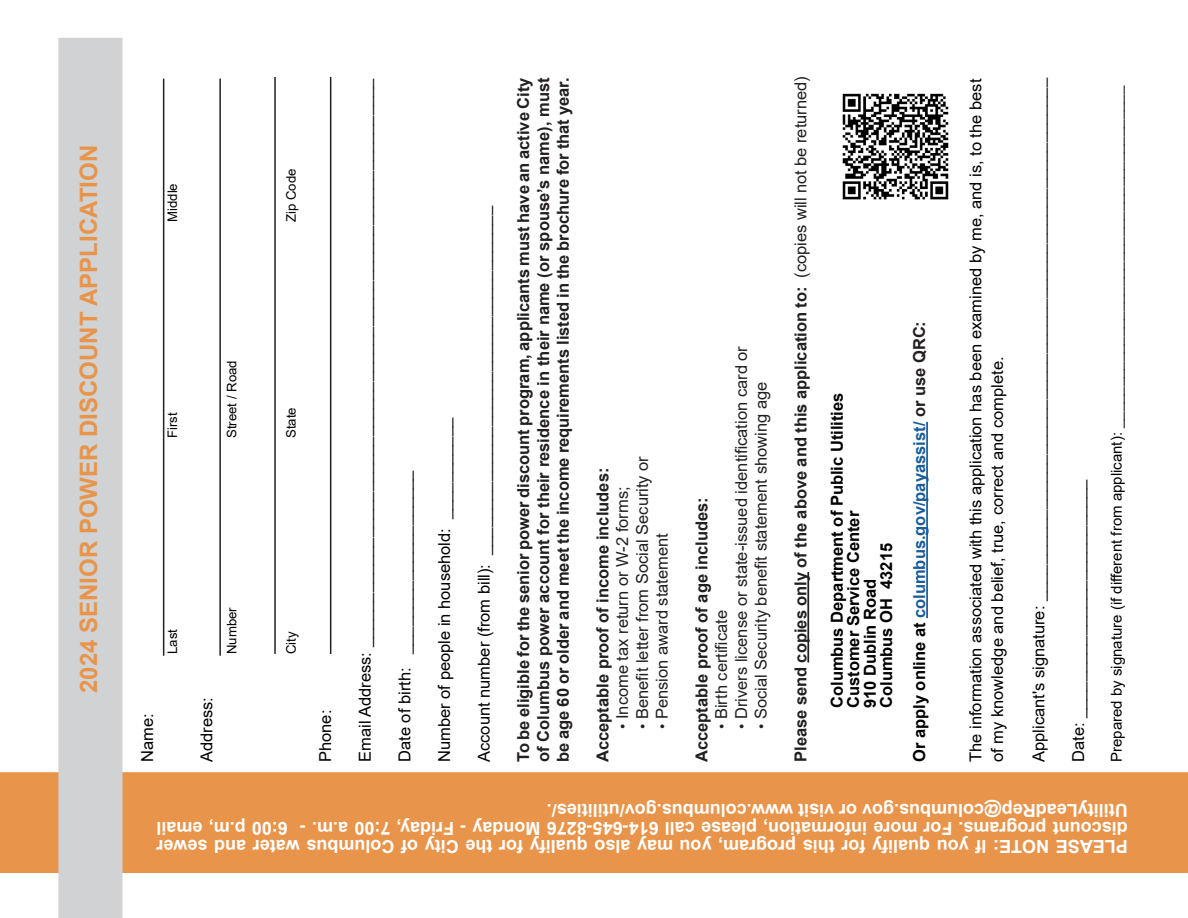
<style>
.page{position:relative;width:1188px;height:918px;background:#fff}
.page>*{position:absolute;margin:0;border:0;box-sizing:border-box;transform-origin:0 0}
.t1{font:700 24px "Arial";color:#e8954b}
.t2{font:700 18px/18px "Arial";color:#fff;text-align:justify}
.t3{font:16.5px/21.6px "Arial";color:#000}
.t4{font:700 16.5px/19.8px "Arial";color:#231f20;text-align:justify}
.t5{font:16.5px "Arial";color:#231f20}
.t6{font:700 16.5px "Arial";color:#000}
.t7{font:700 16.5px "Arial";color:#175d9e}
.t8{font:15px "Arial";color:#000}
.t9{font:13.2px "Arial";color:#000}
.s1{font-size:15px}
.s2{font-weight:400}
.s3{color:#000}
.s4{color:#231f20}
</style>
<div class="page">
<div style="left:1px;top:773px;width:1186px;height:99px;background:#e8954b"></div>
<div style="left:0;top:772px;width:1188px;height:101px;border:2px solid #e8954b"></div>
<div style="left:59px;top:39px;width:63px;height:878px;background:#d1d2d4"></div>
<div style="left:58px;top:38px;width:65px;height:880px;border:2px solid #d1d2d4"></div>
<hr style="left:163px;top:79px;width:1px;height:577px;background:#231f20">
<hr style="left:219px;top:79px;width:2px;height:577px;background:#231f20">
<hr style="left:274px;top:77px;width:2px;height:577px;background:#231f20">
<hr style="left:330px;top:77px;width:1px;height:577px;background:#231f20">
<hr style="left:807px;top:572px;width:2px;height:91px;background:#231f20">
<hr style="left:926px;top:422px;width:2px;height:196px;background:#175d9e">
<img style="left:842px;top:93px;width:107px;height:107px">
<p class="t1" style="left:72px;top:693px;width:550px;rotate:-90deg">2024 SENIOR POWER DISCOUNT APPLICATION</p>
<p class="t9" style="left:163px;top:222px;width:40px;rotate:-90deg">Middle</p>
<p class="t9" style="left:163px;top:438px;width:27px;rotate:-90deg">First</p>
<p class="t9" style="left:223px;top:438px;width:79px;rotate:-90deg">Street / Road</p>
<p class="t9" style="left:163px;top:654px;width:26px;rotate:-90deg">Last</p>
<p class="t3" style="left:136px;top:762px;width:50px;rotate:-90deg">Name:</p>
<p class="t9" style="left:223px;top:654px;width:49px;rotate:-90deg">Number</p>
<p class="t3" style="left:196px;top:762px;width:67px;rotate:-90deg">Address:</p>
<p class="t9" style="left:282px;top:222px;width:55px;rotate:-90deg">Zip Code</p>
<p class="t9" style="left:282px;top:438px;width:32px;rotate:-90deg">State</p>
<p class="t9" style="left:282px;top:654px;width:24px;rotate:-90deg">City</p>
<p class="t3" style="left:315px;top:762px;width:54px;rotate:-90deg">Phone:</p>
<p class="t3" style="left:354px;top:762px;width:685px;rotate:-90deg">Email Address: ______________________________________________________________</p>
<p class="t3" style="left:394px;top:762px;width:294px;rotate:-90deg">Date of birth: ____________________</p>
<p class="t3" style="left:433px;top:762px;width:346px;rotate:-90deg">Number of people in household: ___________</p>
<p class="t3" style="left:473px;top:762px;width:558px;rotate:-90deg">Account number (from bill): ______________________________________</p>
<p class="t4" style="left:514px;top:762px;width:686px;rotate:-90deg">To be eligible for the senior power discount program, applicants must have an active City of Columbus power account for their residence in their name (or spouse’s name), must be age 60 or older and meet the income requirements listed in the brochure for that year.</p>
<p class="t5" style="left:631px;top:729px;width:275px;rotate:-90deg"><span class="s1">•</span> Benefit letter from Social Security or</p>
<p class="t4" style="left:593px;top:762px;width:296px;rotate:-90deg">Acceptable proof of income includes:</p>
<p class="t5" style="left:611px;top:729px;width:244px;rotate:-90deg"><span class="s1">•</span> Income tax return or W-2 forms;</p>
<p class="t5" style="left:651px;top:729px;width:198px;rotate:-90deg"><span class="s1">•</span> Pension award statement</p>
<p class="t5" style="left:730px;top:729px;width:385px;rotate:-90deg"><span class="s1">•</span> Drivers license or state-issued identification card or</p>
<p class="t5" style="left:750px;top:729px;width:349px;rotate:-90deg"><span class="s1">•</span> Social Security benefit statement showing age</p>
<p class="t4" style="left:692px;top:762px;width:266px;rotate:-90deg">Acceptable proof of age includes:</p>
<p class="t5" style="left:710px;top:729px;width:120px;rotate:-90deg"><span class="s1">•</span> Birth certificate</p>
<p class="t4" style="left:791px;top:762px;width:687px;rotate:-90deg">Please send copies only of the above and this application to: <span class="s2">(copies will not be returned)</span></p>
<p class="t6" style="left:825px;top:708px;width:317px;rotate:-90deg">Columbus Department of Public Utilities</p>
<p class="t6" style="left:842px;top:708px;width:199px;rotate:-90deg">Customer Service Center</p>
<p class="t6" style="left:875px;top:708px;width:167px;rotate:-90deg">Columbus OH 43215</p>
<p class="t6" style="left:858px;top:708px;width:131px;rotate:-90deg">910 Dublin Road</p>
<p class="t7" style="left:908px;top:762px;width:443px;rotate:-90deg"><span class="s3">Or apply online at</span> columbus.gov/payassist/ <span class="s4">or use QRC:</span></p>
<p class="t3" style="left:965px;top:762px;width:685px;rotate:-90deg">The information associated with this application has been examined by me, and is, to the best of my knowledge and belief, true, correct and complete.</p>
<p class="t3" style="left:1028px;top:762px;width:686px;rotate:-90deg">Applicant's signature: _________________________________________________________</p>
<p class="t3" style="left:1067px;top:762px;width:284px;rotate:-90deg">Date: __________________________</p>
<p class="t8" style="left:1106px;top:762px;width:678px;rotate:-90deg">Prepared by signature (if different from applicant): _________________________________________</p>
<p class="t2" style="left:1128px;top:856px;width:973px;rotate:-180deg">PLEASE NOTE: If you qualify for this program, you may also qualify for the City of Columbus water and sewer discount programs. For more information, please call 614-645-8276 Monday - Friday, 7:00 a.m. - 6:00 p.m, email UtilityLeadRep@columbus.gov or visit www.columbus.gov/utilities/.</p>
</div>
